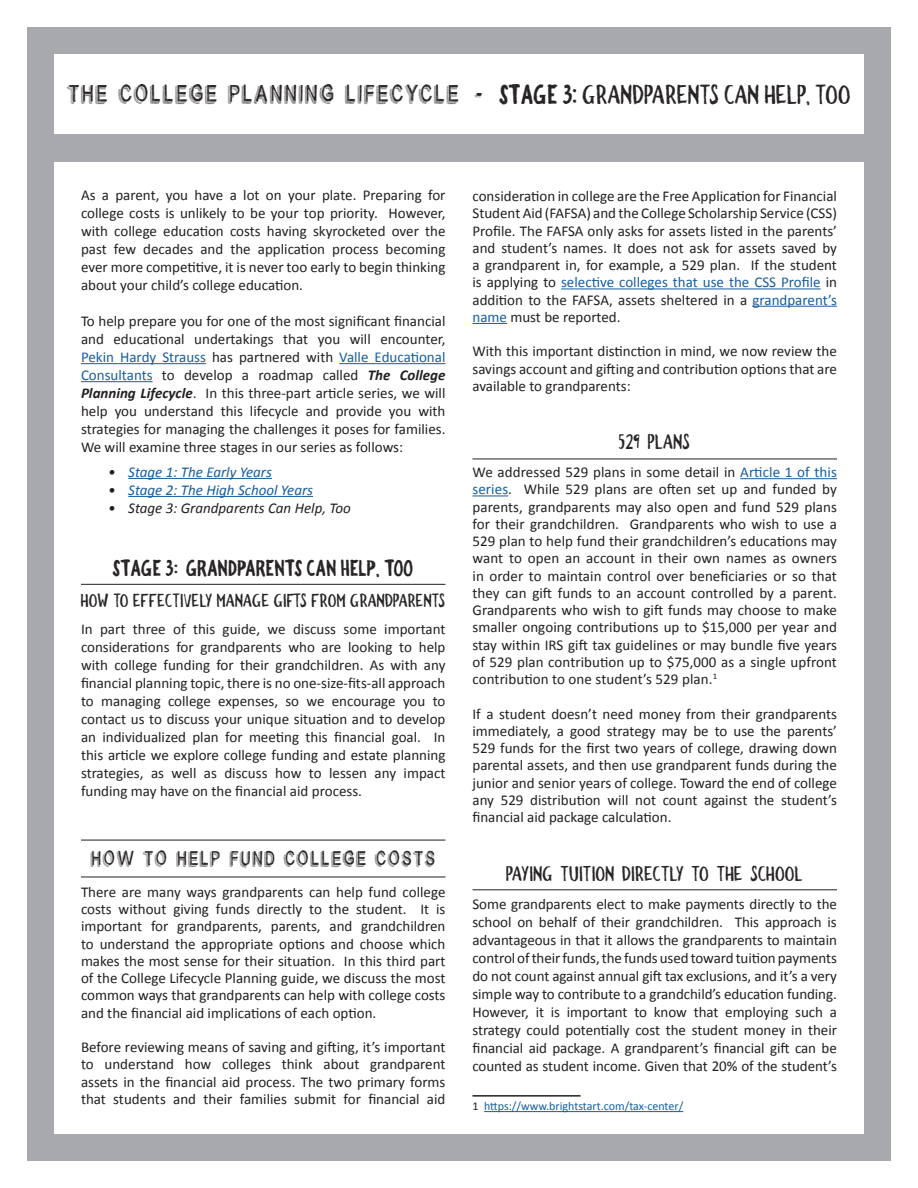
<style>
.page{position:relative;width:918px;height:1188px;background:#fff}
.page>*{position:absolute;margin:0;border:0;box-sizing:border-box;transform-origin:0 0}
.t1{font:27px "Bite Chalk";letter-spacing:.05em;color:#231f20}
.t2{font:700 22.5px "Bite Chalk";letter-spacing:.01em;color:#231f20}
.t3{font:22.5px "Bite Chalk";letter-spacing:.05em;color:#231f20}
.t4{font:21px "Bite Chalk Normal";letter-spacing:.01em;color:#231f20}
.t5{font:18.75px "Bite Chalk Normal";letter-spacing:.01em;color:#231f20}
.t6{font:15px/17.2px "Calibri";color:#231f20;text-align:justify}
.t7{font:italic 15px "Calibri";color:#175d9e}
.t8{font:italic 15px "Calibri";color:#231f20}
.t9{font:12px "Calibri";color:#175d9e}
.s1{font-weight:700}
.s2{font-family:"Bite Chalk Normal"}
.s3{color:#175d9e}
.s4{font-weight:700;font-style:italic}
.s5{color:#231f20}
</style>
<div class="page">
<div style="left:27px;top:27px;width:864px;height:1134px;background:#a8a9ad"></div>
<div style="left:54px;top:162px;width:810px;height:972px;background:#fff"></div>
<div style="left:54px;top:54px;width:810px;height:80px;background:#fff"></div>
<hr style="left:81px;top:363px;width:125px;height:1px;background:#175d9e">
<hr style="left:339px;top:363px;width:107px;height:1px;background:#175d9e">
<hr style="left:81px;top:381px;width:72px;height:1px;background:#175d9e">
<hr style="left:128px;top:478px;width:144px;height:1px;background:#175d9e">
<hr style="left:128px;top:496px;width:185px;height:1px;background:#175d9e">
<hr style="left:561px;top:288px;width:260px;height:1px;background:#175d9e">
<hr style="left:753px;top:306px;width:84px;height:1px;background:#175d9e">
<hr style="left:472px;top:323px;width:35px;height:1px;background:#175d9e">
<hr style="left:740px;top:478px;width:97px;height:1px;background:#175d9e">
<hr style="left:472px;top:495px;width:36px;height:1px;background:#175d9e">
<hr style="left:472px;top:1095px;width:108px;height:2px;background:#231f20">
<hr style="left:484px;top:1111px;width:199px;height:1px;background:#175d9e">
<hr style="left:81px;top:877px;width:365px;height:1px;background:#231f20">
<hr style="left:81px;top:840px;width:365px;height:1px;background:#231f20">
<hr style="left:81px;top:584px;width:365px;height:1px;background:#231f20">
<hr style="left:472px;top:459px;width:365px;height:1px;background:#231f20">
<hr style="left:472px;top:889px;width:365px;height:1px;background:#231f20">
<p class="t1" style="left:67px;top:79px;width:785px">THE COLLEGE PLANNING LIFECYCLE - <span class="s1">STAGE 3</span><span class="s2">: GRANDPARENTS CAN HELP, TOO</span></p>
<p class="t6" style="left:81px;top:186px;width:366px;line-height:18px">As a parent, you have a lot on your plate. Preparing for college costs is unlikely to be your top priority. However, with college education costs having skyrocketed over the past few decades and the application process becoming ever more competitive, it is never too early to begin thinking about your child’s college education.</p>
<p class="t6" style="left:81px;top:312px;width:366px;line-height:18px">To help prepare you for one of the most significant financial and educational undertakings that you will encounter, <span class="s3">Pekin Hardy Strauss</span> has partnered with <span class="s3">Valle Educational Consultants</span> to develop a roadmap called <span class="s4">The College Planning Lifecycle</span>. In this three-part article series, we will help you understand this lifecycle and provide you with strategies for managing the challenges it poses for families.<br>We will examine three stages in our series as follows:</p>
<p class="t7" style="left:108px;top:461px;width:165px"><span class="s5">•</span> Stage 1: The Early Years</p>
<p class="t7" style="left:108px;top:479px;width:207px"><span class="s5">•</span> Stage 2: The High School Years</p>
<p class="t8" style="left:108px;top:497px;width:245px">• Stage 3: Grandparents Can Help, Too</p>
<p class="t2" style="left:113px;top:556px;width:302px">STAGE 3: GRANDPARENTS CAN HELP, TOO</p>
<p class="t5" style="left:81px;top:591px;width:366px">HOW TO EFFECTIVELY MANAGE GIFTS FROM GRANDPARENTS</p>
<p class="t6" style="left:81px;top:620px;width:366px;line-height:18px">In part three of this guide, we discuss some important considerations for grandparents who are looking to help with college funding for their grandchildren. As with any financial planning topic, there is no one-size-fits-all approach to managing college expenses, so we encourage you to contact us to discuss your unique situation and to develop an individualized plan for meeting this financial goal. In this article we explore college funding and estate planning strategies, as well as discuss how to lessen any impact funding may have on the financial aid process.</p>
<p class="t3" style="left:91px;top:846px;width:346px">HOW TO HELP FUND COLLEGE COSTS</p>
<p class="t6" style="left:81px;top:883px;width:366px">There are many ways grandparents can help fund college costs without giving funds directly to the student. It is important for grandparents, parents, and grandchildren to understand the appropriate options and choose which makes the most sense for their situation. In this third part of the College Lifecycle Planning guide, we discuss the most common ways that grandparents can help with college costs and the financial aid implications of each option.</p>
<p class="t6" style="left:81px;top:1038px;width:366px">Before reviewing means of saving and gifting, it’s important to understand how colleges think about grandparent assets in the financial aid process. The two primary forms that students and their families submit for financial aid</p>
<p class="t6" style="left:472px;top:187px;width:366px">consideration in college are the Free Application for Financial Student Aid (FAFSA) and the College Scholarship Service (CSS)<br>Profile. The FAFSA only asks for assets listed in the parents’ and student’s names. It does not ask for assets saved by a grandparent in, for example, a 529 plan. If the student is applying to <span class="s3">selective colleges that use the CSS Profile</span> in addition to the FAFSA, assets sheltered in a <span class="s3">grandparent’s name</span> must be reported.</p>
<p class="t6" style="left:472px;top:342px;width:366px">With this important distinction in mind, we now review the savings account and gifting and contribution options that are available to grandparents:</p>
<p class="t4" style="left:619px;top:431px;width:72px">529 PLANS</p>
<p class="t6" style="left:472px;top:463px;width:366px">We addressed 529 plans in some detail in <span class="s3">Article 1 of this series</span>. While 529 plans are often set up and funded by parents, grandparents may also open and fund 529 plans for their grandchildren. Grandparents who wish to use a 529 plan to help fund their grandchildren’s educations may want to open an account in their own names as owners in order to maintain control over beneficiaries or so that they can gift funds to an account controlled by a parent.<br>Grandparents who wish to gift funds may choose to make smaller ongoing contributions up to $15,000 per year and stay within IRS gift tax guidelines or may bundle five years of 529 plan contribution up to $75,000 as a single upfront contribution to one student’s 529 plan.<sup>1</sup></p>
<p class="t6" style="left:472px;top:704px;width:366px">If a student doesn’t need money from their grandparents immediately, a good strategy may be to use the parents’ 529 funds for the first two years of college, drawing down parental assets, and then use grandparent funds during the junior and senior years of college. Toward the end of college any 529 distribution will not count against the student’s financial aid package calculation.</p>
<p class="t4" style="left:507px;top:863px;width:298px">PAYING TUITION DIRECTLY TO THE SCHOOL</p>
<p class="t6" style="left:472px;top:895px;width:366px;line-height:18px">Some grandparents elect to make payments directly to the school on behalf of their grandchildren. This approach is advantageous in that it allows the grandparents to maintain control of their funds, the funds used toward tuition payments do not count against annual gift tax exclusions, and it’s a very simple way to contribute to a grandchild’s education funding.<br>However, it is important to know that employing such a strategy could potentially cost the student money in their financial aid package. A grandparent’s financial gift can be counted as student income. Given that 20% of the student’s</p>
<p class="t9" style="left:472px;top:1098px;width:212px"><span class="s5">1</span> https://www.brightstart.com/tax-center/</p>
</div>
